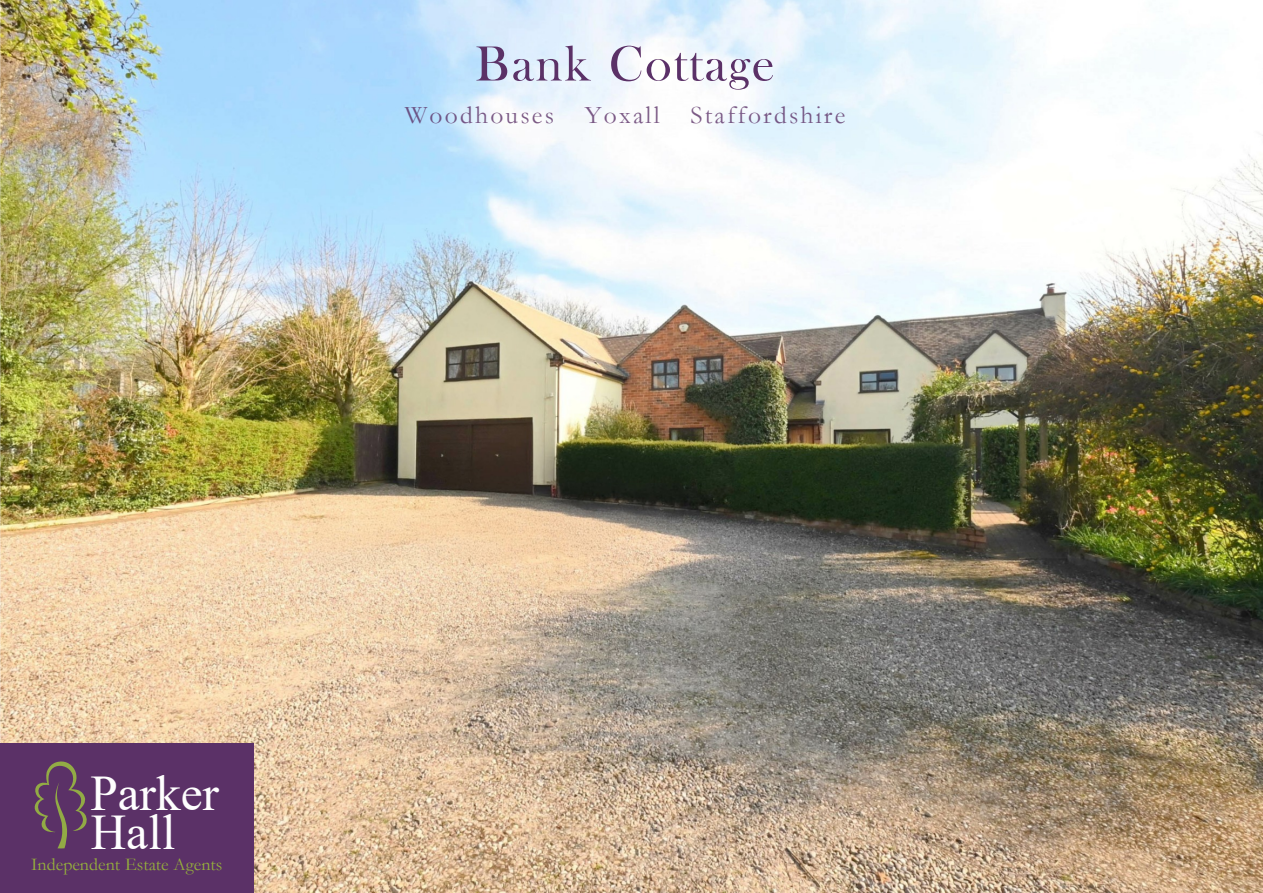
<style>
.page{position:relative;width:1263px;height:893px;background:#fff}
.page>*{position:absolute;margin:0;border:0;box-sizing:border-box;transform-origin:0 0}
.t1{font:51px "Bask Old Face";letter-spacing:.045em;color:#5b3167}
.t2{font:49.8px "Times New Roman";color:#fefefe}
.t3{font:25.5px "Garamond";letter-spacing:.09em;color:rgb(91 49 103/.8)}
.t4{font:18px "Garamond";color:#95b03c}
</style>
<div class="page">
<img style="left:0;top:0;width:1263px;height:893px">
<div style="left:0;top:743px;width:254px;height:150px;background:#5b3167"></div>
<svg style="left:34px;top:761px;width:53px;height:88px"></svg>
<h1 class="t1" style="left:475px;top:45px;width:301px">Bank Cottage</h1>
<p class="t3" style="left:405px;top:106px;width:442px">Woodhouses Yoxall Staffordshire</p>
<h2 class="t2" style="left:90px;top:776px;width:130px">Parker</h2>
<h2 class="t2" style="left:91px;top:814px;width:86px">Hall</h2>
<p class="t4" style="left:31px;top:858px;width:193px">Independent Estate Agents</p>
</div>
